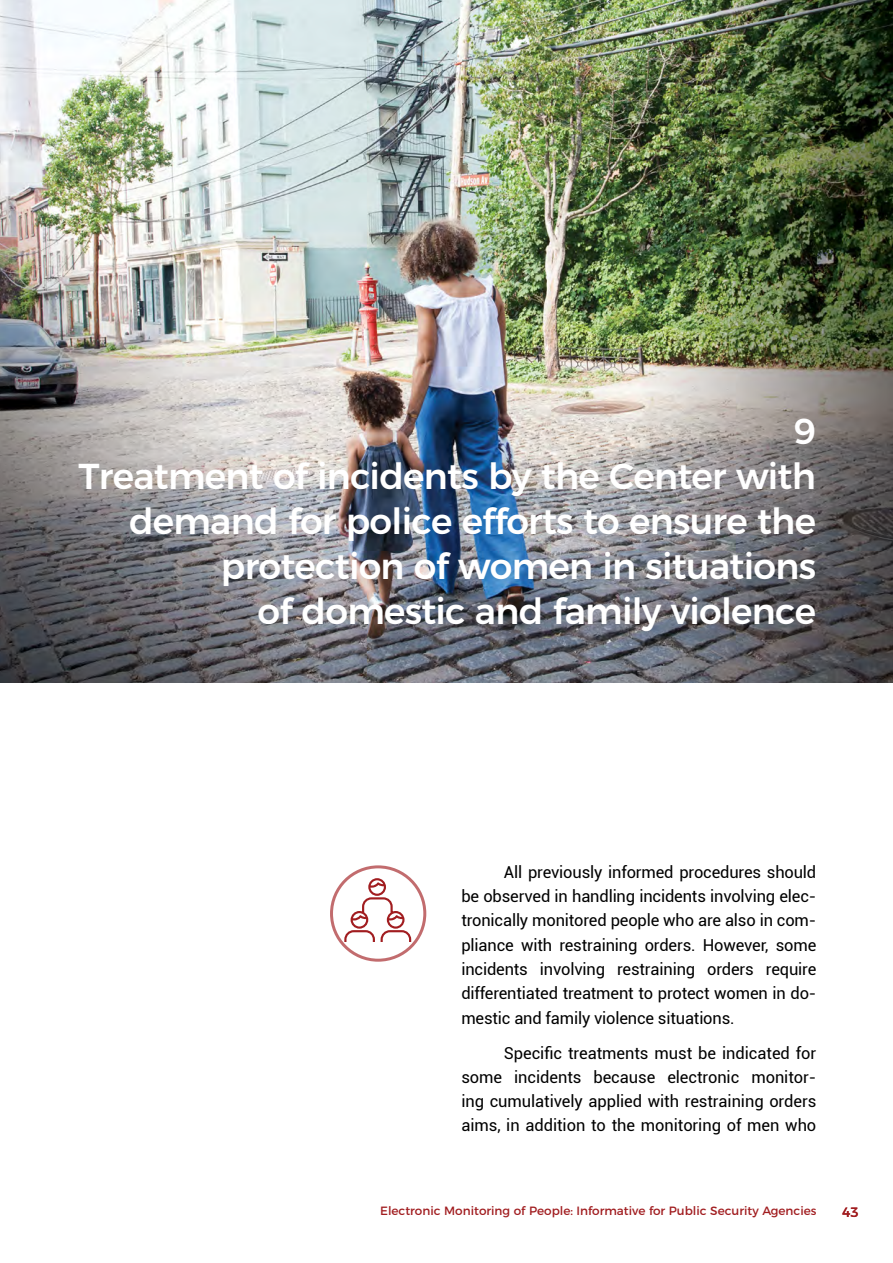
<style>
.page{position:relative;width:893px;height:1263px;background:#fff}
.page>*{position:absolute;margin:0;border:0;box-sizing:border-box;transform-origin:0 0}
.t1{font:500 36px/45px "Montserrat";letter-spacing:-.02em;color:#fff;text-align:right}
.t2{font:16.5px/24.3px "Roboto";letter-spacing:-.01em;color:#000;text-align:justify}
.t3{font:13.5px "Montserrat";color:#a11d20}
.t4{font:12px "Montserrat";color:#a11d20}
</style>
<div class="page">
<img style="left:0;top:0;width:893px;height:682px">
<svg style="left:344px;top:878px;width:67px;height:63px"></svg>
<div style="left:330px;top:865px;width:96px;height:97px;border:3px solid #a11d20;border-radius:50%"></div>
<h1 class="t1" style="left:79px;top:406px;width:739px">9<br>Treatment of incidents by the Center with demand for police efforts to ensure the protection of women in situations<br>of domestic and family violence</h1>
<p class="t2" style="left:461px;top:859px;width:356px;text-indent:43px">All previously informed procedures should be observed in handling incidents involving elec&shy;tronically monitored people who are also in com&shy;pliance with restraining orders. However, some incidents involving restraining orders require differentiated treatment to protect women in do&shy;mestic and family violence situations.</p>
<p class="t2" style="left:461px;top:1040px;width:356px;text-indent:43px">Specific treatments must be indicated for some incidents because electronic monitor&shy;ing cumulatively applied with restraining orders aims, in addition to the monitoring of men who</p>
<p class="t4" style="left:380px;top:1201px;width:438px">Electronic Monitoring of People: Informative for Public Security Agencies</p>
<p class="t3" style="left:842px;top:1201px;width:18px">43</p>
</div>
